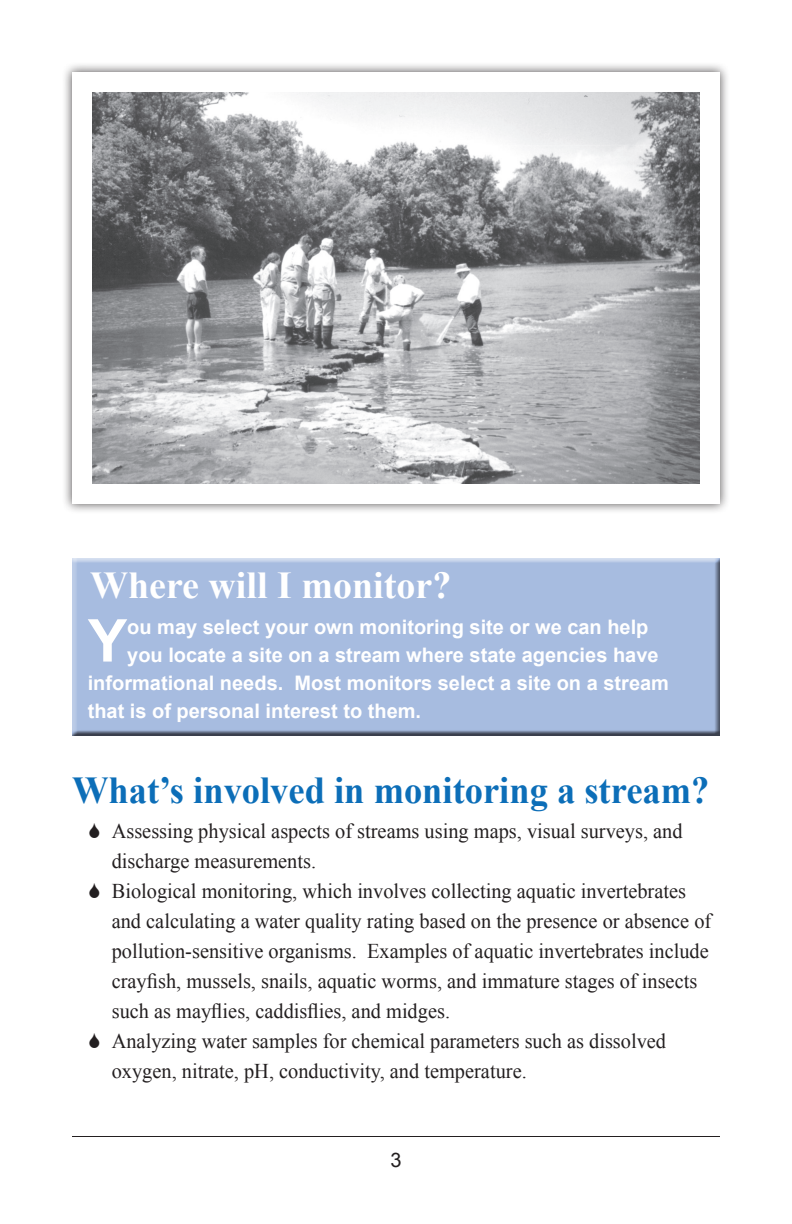
<style>
.page{position:relative;width:792px;height:1224px;background:#fff}
.page>*{position:absolute;margin:0;border:0;box-sizing:border-box;transform-origin:0 0}
.t1{font:700 59.2px "Arial";color:#fff}
.t2{font:700 38px "Times New Roman";color:#0c6eb8;scale:.96 1}
.t3{font:700 38px "Times New Roman";color:#fff}
.t4{font:21px/30px "Times New Roman";color:#231f20}
.t5{font:700 20px "Arial";color:#fff}
.t6{font:20px "Arial";color:#231f20}
</style>
<div class="page">
<div style="left:72px;top:557px;width:650px;height:182px;background:#231f20;opacity:.75"></div>
<svg style="left:64px;top:64px;width:663px;height:447px"></svg>
<hr style="left:72px;top:1136px;width:648px;height:1px;background:#231f20">
<p class="t3" style="left:90px;top:559px;width:363px">Where will I monitor?</p>
<p class="t1" style="left:88px;top:601px;width:41px">Y</p>
<p class="t5" style="left:127px;top:613px;width:523px">ou may select your own monitoring site or we can help</p>
<p class="t5" style="left:127px;top:641px;width:533px">you locate a site on a stream where state agencies have</p>
<p class="t5" style="left:88px;top:669px;width:583px">informational needs. Most monitors select a site on a stream</p>
<p class="t5" style="left:88px;top:697px;width:335px">that is of personal interest to them.</p>
<p class="t2" style="left:72px;top:764px;width:665px">What’s involved in monitoring a stream?</p>
<p class="t4" style="left:112px;top:815px;width:572px">Assessing physical aspects of streams using maps, visual surveys, and discharge measurements.</p>
<p class="t4" style="left:112px;top:875px;width:601px">Biological monitoring, which involves collecting aquatic invertebrates and calculating a water quality rating based on the presence or absence of pollution-sensitive organisms. Examples of aquatic invertebrates include crayfish, mussels, snails, aquatic worms, and immature stages of insects such as mayflies, caddisflies, and midges.</p>
<p class="t4" style="left:112px;top:1025px;width:556px">Analyzing water samples for chemical parameters such as dissolved oxygen, nitrate, pH, conductivity, and temperature.</p>
<p class="t6" style="left:390px;top:1147px;width:13px">3</p>
</div>
